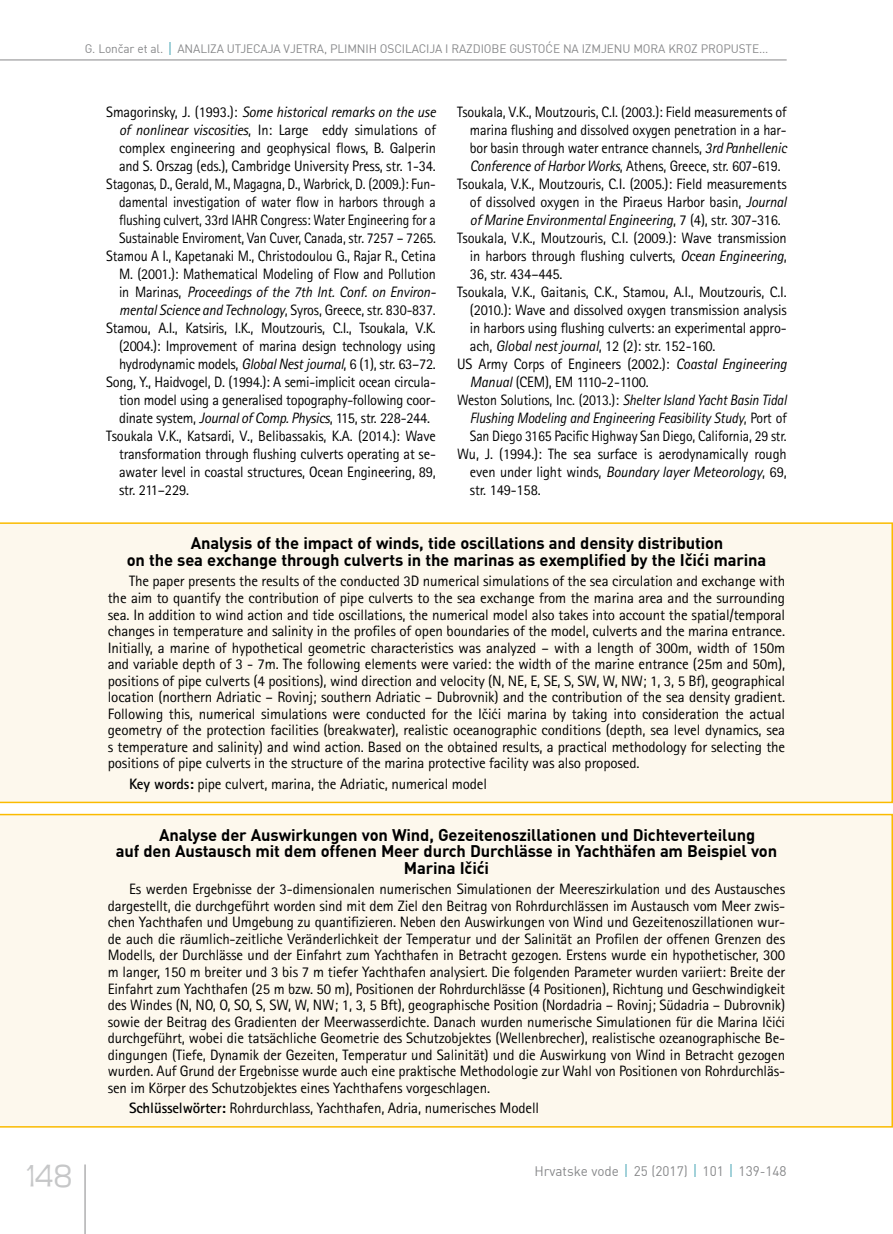
<style>
.page{position:relative;width:893px;height:1234px;background:#fff}
.page>*{position:absolute;margin:0;border:0;box-sizing:border-box;transform-origin:0 0}
.t1{font:300 36px "Teen";color:#c6c7c8}
.t2{font:700 16.5px/16.5px "DIN";letter-spacing:-.01em;color:#000}
.t3{font:15px/16.5px "Rotis Sans Serifklemy";letter-spacing:-.01em;color:#000;text-align:justify}
.t4{font:15px "Rotis Sans Serifklemy";letter-spacing:-.01em;color:#000;scale:.96 1}
.t5{font:15px "Rotis Sans Serifklemy";letter-spacing:-.01em;color:#000;scale:.94 1}
.t6{font:15px "Rotis Sans Serifklemy";letter-spacing:-.01em;color:#000;scale:.91 1}
.t7{font:15px "Rotis Sans Serifklemy";letter-spacing:-.01em;color:#000;scale:.92 1}
.t8{font:italic 15px "Rotis Sans Serifklemy";letter-spacing:-.01em;color:#000;scale:.96 1}
.t9{font:italic 15px "Rotis Sans Serifklemy";letter-spacing:-.01em;color:#000;scale:.94 1}
.t10{font:italic 15px "Rotis Sans Serifklemy";letter-spacing:-.01em;color:#000;scale:.92 1}
.t11{font:15px "Rotis Sans Serifklemy";letter-spacing:-.045em;color:#000;scale:.96 1}
.t12{font:13.5px "DIN";color:#87888a}
.t13{font:12px "DIN";letter-spacing:-.01em;color:#87888a}
.s1{font-style:normal}
.s2{font-style:italic}
.s3{font-weight:700}
</style>
<div class="page">
<hr style="left:85px;top:1164px;width:1px;height:69px;background:#87888a">
<hr style="left:0;top:60px;width:787px;height:1px;background:#87888a">
<svg style="left:626px;top:1164px;width:1px;height:12px"></svg>
<svg style="left:694px;top:1164px;width:2px;height:12px"></svg>
<svg style="left:730px;top:1164px;width:2px;height:12px"></svg>
<svg style="left:170px;top:42px;width:1px;height:12px"></svg>
<div style="left:0;top:522px;width:893px;height:281px;background:#fdf8ed"></div>
<div style="left:0;top:813px;width:893px;height:314px;background:#fdf8ed"></div>
<p class="t13" style="left:85px;top:41px;width:184px">G. LONČAR ET AL. ANALIZA UTJ ECAJA</p>
<p class="t13" style="left:284px;top:41px;width:441px">VJ ETRA, PLIMNIH OSCILACIJA I RAZDIOBE GUSTOĆE NA IZMJ ENU MORA KROZ PROPU</p>
<p class="t13" style="left:739px;top:41px;width:31px">STE...</p>
<p class="t8" style="left:106px;top:103px;width:345px"><span class="s1">Smagorinsky, J. (1993.):</span> Some historical remarks on the use</p>
<p class="t4" style="left:119px;top:121px;width:331px"><span class="s2">of nonlinear viscosities</span>, In: Large eddy simulations of</p>
<p class="t4" style="left:119px;top:139px;width:331px">complex engineering and geophysical flows, B. Galperin</p>
<p class="t4" style="left:119px;top:157px;width:331px">and S. Orszag (eds.), Cambridge University Press, str. 1-34.</p>
<p class="t6" style="left:106px;top:175px;width:364px">Stagonas, D., Gerald, M., Magagna, D., Warbrick, D. (2009.): Fun-</p>
<p class="t6" style="left:119px;top:193px;width:350px">damental investigation of water flow in harbors through a</p>
<p class="t6" style="left:119px;top:211px;width:350px">flushing culvert, 33rd IAHR Congress: Water Engineering for a</p>
<p class="t6" style="left:119px;top:229px;width:350px">Sustainable Enviroment, Van Cuver, Canada, str. 7257 – 7265.</p>
<p class="t5" style="left:106px;top:247px;width:352px">Stamou A I., Kapetanaki M., Christodoulou G., Rajar R., Cetina</p>
<p class="t5" style="left:119px;top:265px;width:338px">M. (2001.): Mathematical Modeling of Flow and Pollution</p>
<p class="t9" style="left:119px;top:283px;width:339px"><span class="s1">in Marinas,</span> Proceedings of the 7th Int. Conf. on Environ-</p>
<p class="t9" style="left:119px;top:301px;width:338px">mental Science and Technology<span class="s1">, Syros, Greece, str. 830-837.</span></p>
<p class="t4" style="left:106px;top:319px;width:345px">Stamou, A.I., Katsiris, I.K., Moutzouris, C.I., Tsoukala, V.K.</p>
<p class="t4" style="left:119px;top:337px;width:331px">(2004.): Improvement of marina design technology using</p>
<p class="t4" style="left:119px;top:355px;width:331px">hydrodynamic models, <span class="s2">Global Nest journal</span>, 6 (1), str. 63–72.</p>
<p class="t4" style="left:106px;top:373px;width:345px">Song, Y., Haidvogel, D. (1994.): A semi-implicit ocean circula-</p>
<p class="t4" style="left:119px;top:391px;width:331px">tion model using a generalised topography-following coor-</p>
<p class="t4" style="left:119px;top:409px;width:325px">dinate system, <span class="s2">Journal of Comp. Physics</span>, 115, str. 228-244.</p>
<p class="t4" style="left:106px;top:427px;width:345px">Tsoukala V.K., Katsardi, V., Belibassakis, K.A. (2014.): Wave</p>
<p class="t4" style="left:119px;top:445px;width:331px">transformation through flushing culverts operating at se-</p>
<p class="t4" style="left:119px;top:463px;width:331px">awater level in coastal structures, Ocean Engineering, 89,</p>
<p class="t4" style="left:119px;top:481px;width:74px">str. 211–229.</p>
<p class="t5" style="left:457px;top:103px;width:352px">Tsoukala, V.K., Moutzouris, C.I. (2003.): Field measurements of</p>
<p class="t5" style="left:470px;top:121px;width:338px">marina flushing and dissolved oxygen penetration in a har-</p>
<p class="t5" style="left:470px;top:139px;width:338px">bor basin through water entrance channels, <span class="s2">3rd Panhellenic</span></p>
<p class="t5" style="left:470px;top:157px;width:332px"><span class="s2">Conference of Harbor Works</span>, Athens, Greece, str. 607-619.</p>
<p class="t4" style="left:457px;top:175px;width:345px">Tsoukala, V.K., Moutzouris, C.I. (2005.): Field measurements</p>
<p class="t4" style="left:470px;top:193px;width:331px">of dissolved oxygen in the Piraeus Harbor basin, <span class="s2">Journal</span></p>
<p class="t8" style="left:470px;top:211px;width:325px">of Marine Environmental Engineering<span class="s1">, 7 (4), str. 307-316.</span></p>
<p class="t4" style="left:457px;top:229px;width:345px">Tsoukala, V.K., Moutzouris, C.I. (2009.): Wave transmission</p>
<p class="t4" style="left:470px;top:247px;width:331px">in harbors through flushing culverts, <span class="s2">Ocean Engineering</span>,</p>
<p class="t4" style="left:470px;top:265px;width:98px">36, str. 434–445.</p>
<p class="t4" style="left:457px;top:283px;width:345px">Tsoukala, V.K., Gaitanis, C.K., Stamou, A.I., Moutzouris, C.I.</p>
<p class="t4" style="left:470px;top:301px;width:331px">(2010.): Wave and dissolved oxygen transmission analysis</p>
<p class="t4" style="left:470px;top:319px;width:331px">in harbors using flushing culverts: an experimental appro-</p>
<p class="t4" style="left:470px;top:337px;width:257px">ach, <span class="s2">Global nest journal</span>, 12 (2): str. 152-160.</p>
<p class="t4" style="left:457px;top:355px;width:345px">US Army Corps of Engineers (2002.): <span class="s2">Coastal Engineering</span></p>
<p class="t11" style="left:470px;top:373px;width:188px"><span class="s2">Manual</span> (CEM), EM 1110-2-1100.</p>
<p class="t7" style="left:457px;top:391px;width:360px">Weston Solutions, Inc. (2013.): <span class="s2">Shelter Island Yacht Basin Tidal</span></p>
<p class="t10" style="left:470px;top:409px;width:346px">Flushing Modeling and Engineering Feasibility Study<span class="s1">, Port of</span></p>
<p class="t7" style="left:470px;top:427px;width:346px">San Diego 3165 Pacific Highway San Diego, California, 29 str.</p>
<p class="t4" style="left:457px;top:445px;width:345px">Wu, J. (1994.): The sea surface is aerodynamically rough</p>
<p class="t4" style="left:470px;top:463px;width:331px">even under light winds, <span class="s2">Boundary layer Meteorology</span>, 69,</p>
<p class="t4" style="left:470px;top:481px;width:75px">str. 149-158.</p>
<p class="t2" style="left:127px;top:534px;width:641px;text-indent:64px">Analysis of the impact of winds, tide oscillations and density distribution<br>on the sea exchange through culverts in the marinas as exemplified by the Ičići marina</p>
<p class="t3" style="left:108px;top:573px;width:679px;text-indent:21px">The paper presents the results of the conducted 3D numerical simulations of the sea circulation and exchange with the aim to quantify the contribution of pipe culverts to the sea exchange from the marina area and the surrounding sea. In addition to wind action and tide oscillations, the numerical model also takes into account the spatial/temporal changes in temperature and salinity in the profiles of open boundaries of the model, culverts and the marina entrance.<br>Initially, a marine of hypothetical geometric characteristics was analyzed – with a length of 300m, width of 150m and variable depth of 3 - 7m. The following elements were varied: the width of the marine entrance (25m and 50m), positions of pipe culverts (4 positions), wind direction and velocity (N, NE, E, SE, S, SW, W, NW; 1, 3, 5 Bf), geographical location (northern Adriatic – Rovinj; southern Adriatic – Dubrovnik) and the contribution of the sea density gradient.<br>Following this, numerical simulations were conducted for the Ičići marina by taking into consideration the actual geometry of the protection facilities (breakwater), realistic oceanographic conditions (depth, sea level dynamics, sea s temperature and salinity) and wind action. Based on the obtained results, a practical methodology for selecting the positions of pipe culverts in the structure of the marina protective facility was also proposed.</p>
<p class="t3" style="left:129px;top:775px;width:360px"><span class="s3">Key words:</span> pipe culvert, marina, the Adriatic, numerical model</p>
<p class="t2" style="left:159px;top:825px;width:598px">Analyse der Auswirkungen von Wind, Gezeitenoszillationen und Dichteverteilung</p>
<p class="t2" style="left:116px;top:842px;width:663px">auf den Austausch mit dem offenen Meer durch Durchlässe in Yachthäfen am Beispiel von</p>
<p class="t2" style="left:404px;top:858px;width:87px">Marina Ičići</p>
<p class="t3" style="left:108px;top:880px;width:679px;text-indent:21px">Es werden Ergebnisse der 3-dimensionalen numerischen Simulationen der Meereszirkulation und des Austausches dargestellt, die durchgeführt worden sind mit dem Ziel den Beitrag von Rohrdurchlässen im Austausch vom Meer zwis&shy;chen Yachthafen und Umgebung zu quantifizieren. Neben den Auswirkungen von Wind und Gezeitenoszillationen wur&shy;de auch die räumlich-zeitliche Veränderlichkeit der Temperatur und der Salinität an Profilen der offenen Grenzen des Modells, der Durchlässe und der Einfahrt zum Yachthafen in Betracht gezogen. Erstens wurde ein hypothetischer, 300 m langer, 150 m breiter und 3 bis 7 m tiefer Yachthafen analysiert. Die folgenden Parameter wurden variiert: Breite der Einfahrt zum Yachthafen (25 m bzw. 50 m), Positionen der Rohrdurchlässe (4 Positionen), Richtung und Geschwindigkeit des Windes (N, NO, O, SO, S, SW, W, NW; 1, 3, 5 Bft), geographische Position (Nordadria – Rovinj; Südadria – Dubrovnik) sowie der Beitrag des Gradienten der Meerwasserdichte. Danach wurden numerische Simulationen für die Marina Ičići durchgeführt, wobei die tatsächliche Geometrie des Schutzobjektes (Wellenbrecher), realistische ozeanographische Be&shy;dingungen (Tiefe, Dynamik der Gezeiten, Temperatur und Salinität) und die Auswirkung von Wind in Betracht gezogen wurden. Auf Grund der Ergebnisse wurde auch eine praktische Methodologie zur Wahl von Positionen von Rohrdurchläs&shy;sen im Körper des Schutzobjektes eines Yachthafens vorgeschlagen.</p>
<p class="t3" style="left:129px;top:1099px;width:411px"><span class="s3">Schlüsselwörter:</span> Rohrdurchlass, Yachthafen, Adria, numerisches Modell</p>
<h1 class="t1" style="left:26px;top:1156px;width:47px">148</h1>
<p class="t12" style="left:534px;top:1161px;width:254px">HRVATSKE VODE 25 (2017) 101 139-148</p>
</div>
